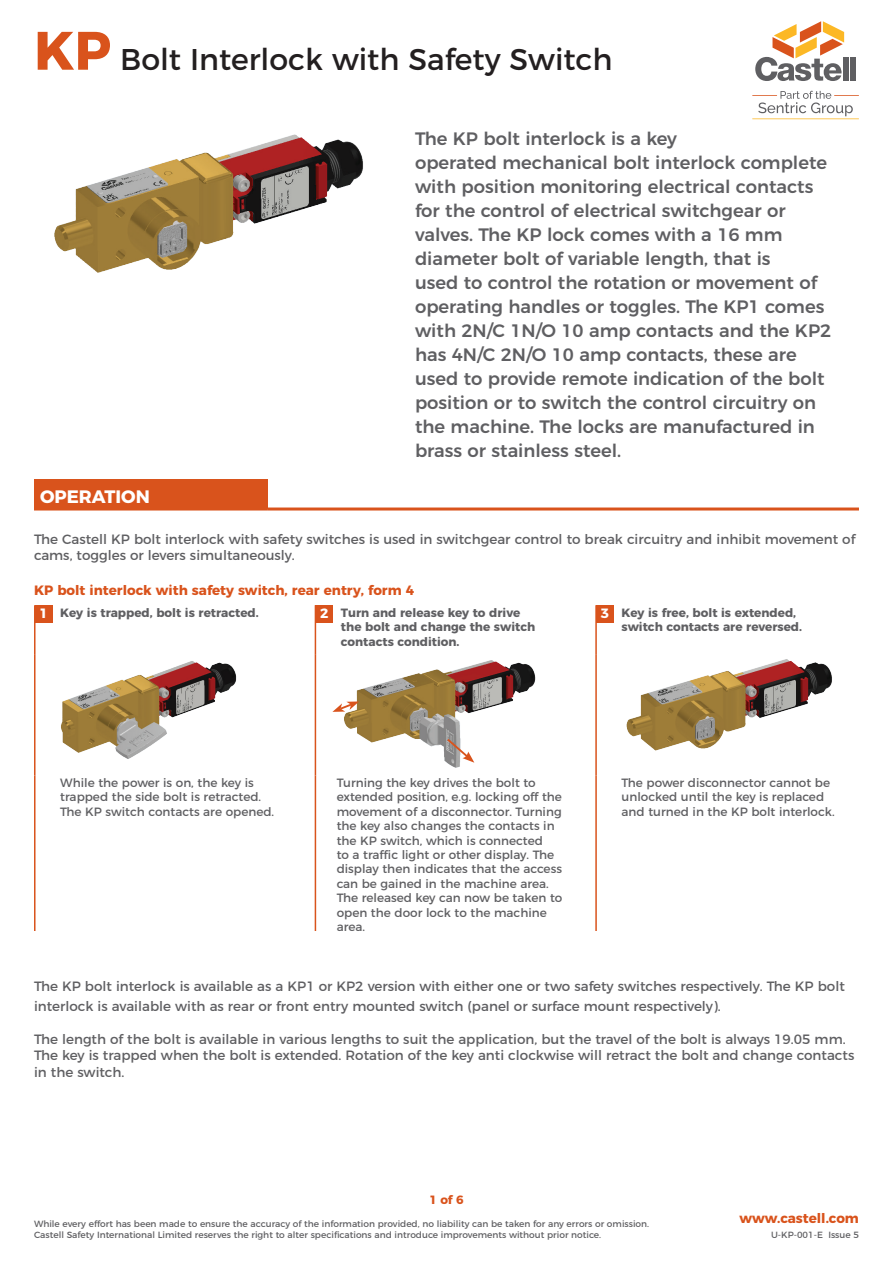
<style>
.page{position:relative;width:893px;height:1263px;background:#fff}
.page>*{position:absolute;margin:0;border:0;box-sizing:border-box;transform-origin:0 0}
.t1{font:30px "Montserrat";color:#231f20}
.t2{font:500 18px/24px "Montserrat";color:#5f5f62}
.t3{font:700 18px "Montserrat";color:#fff}
.t4{font:13.5px/16.2px "Montserrat";color:#5f5f62}
.t5{font:700 13.5px "Montserrat";color:#d9531c}
.t6{font:12px/14.4px "Montserrat";color:#5f5f62}
.t7{font:700 12px/14.4px "Montserrat";color:#5f5f62}
.t8{font:700 12px "Montserrat";color:#d9531c}
.t9{font:9px/10.8px "Montserrat";color:#5f5f62}
.s1{font-weight:700;font-size:54px;color:#d9531c}
.s2{font-size:13.5px;color:#fff}
</style>
<div class="page">
<img style="left:54px;top:134px;width:309px;height:139px">
<div style="left:34px;top:479px;width:234px;height:30px;background:#d9531c"></div>
<hr style="left:34px;top:507px;width:234px;height:3px;background:#d9531c">
<hr style="left:268px;top:507px;width:591px;height:3px;background:#d9531c">
<hr style="left:34px;top:605px;width:2px;height:49px;background:#d9531c">
<hr style="left:34px;top:654px;width:2px;height:121px;background:#d9531c">
<hr style="left:34px;top:775px;width:2px;height:156px;background:#d9531c">
<hr style="left:315px;top:605px;width:1px;height:49px;background:#d9531c">
<hr style="left:315px;top:654px;width:1px;height:121px;background:#d9531c">
<hr style="left:315px;top:775px;width:1px;height:156px;background:#d9531c">
<hr style="left:595px;top:605px;width:2px;height:49px;background:#d9531c">
<hr style="left:595px;top:654px;width:2px;height:121px;background:#d9531c">
<hr style="left:595px;top:775px;width:2px;height:156px;background:#d9531c">
<div style="left:35px;top:605px;width:17px;height:17px;background:#d9531c"></div>
<div style="left:316px;top:605px;width:17px;height:17px;background:#d9531c"></div>
<div style="left:596px;top:605px;width:17px;height:17px;background:#d9531c"></div>
<img style="left:61px;top:661px;width:176px;height:98px">
<img style="left:344px;top:660px;width:192px;height:108px">
<svg style="left:445px;top:737px;width:29px;height:26px"></svg>
<svg style="left:332px;top:701px;width:27px;height:11px"></svg>
<img style="left:626px;top:659px;width:206px;height:92px">
<svg style="left:755px;top:21px;width:89px;height:60px"></svg>
<div style="left:843px;top:57px;width:5px;height:24px;background:#5f5f62"></div>
<div style="left:850px;top:57px;width:6px;height:23px;background:#5f5f62"></div>
<hr style="left:752px;top:118px;width:107px;height:1px;background:#fcb825">
<svg style="left:752px;top:91px;width:107px;height:25px"></svg>
<h1 class="t1" style="left:34px;top:35px;width:580px"><span class="s1">KP</span> Bolt Interlock with Safety Switch</h1>
<p class="t2" style="left:415px;top:125px;width:418px">The KP bolt interlock is a key<br>operated mechanical bolt interlock complete with position monitoring electrical contacts for the control of electrical switchgear or valves. The KP lock comes with a 16 mm diameter bolt of variable length, that is<br>used to control the rotation or movement of operating handles or toggles. The KP1 comes with 2N/C 1N/O 10 amp contacts and the KP2 has 4N/C 2N/O 10 amp contacts, these are used to provide remote indication of the bolt position or to switch the control circuitry on the machine. The locks are manufactured in brass or stainless steel.</p>
<h2 class="t3" style="left:40px;top:482px;width:111px">Operation</h2>
<p class="t4" style="left:34px;top:530px;width:823px">The Castell KP bolt interlock with safety switches is used in switchgear control to break circuitry and inhibit movement of cams, toggles or levers simultaneously.</p>
<p class="t5" style="left:34px;top:579px;width:382px">KP bolt interlock with safety switch, rear entry, form 4</p>
<p class="t7" style="left:39px;top:604px;width:221px"><span class="s2">1</span> Key is trapped, bolt is retracted.</p>
<p class="t7" style="left:341px;top:604px;width:196px;text-indent:-21px"><span class="s2">2</span> Turn and release key to drive the bolt and change the switch contacts condition.</p>
<p class="t7" style="left:622px;top:604px;width:182px;text-indent:-21px"><span class="s2">3</span> Key is free, bolt is extended, switch contacts are reversed.</p>
<p class="t6" style="left:60px;top:774px;width:215px">While the power is on, the key is trapped the side bolt is retracted.<br>The KP switch contacts are opened.</p>
<p class="t6" style="left:337px;top:774px;width:227px">Turning the key drives the bolt to extended position, e.g. locking off the movement of a disconnector. Turning the key also changes the contacts in the KP switch, which is connected<br>to a traffic light or other display. The display then indicates that the access can be gained in the machine area.<br>The released key can now be taken to open the door lock to the machine area.</p>
<p class="t6" style="left:622px;top:774px;width:215px">The power disconnector cannot be unlocked until the key is replaced and turned in the KP bolt interlock.</p>
<p class="t4" style="left:34px;top:976px;width:812px;line-height:19.5px">The KP bolt interlock is available as a KP1 or KP2 version with either one or two safety switches respectively. The KP bolt interlock is available with as rear or front entry mounted switch (panel or surface mount respectively).</p>
<p class="t4" style="left:34px;top:1030px;width:822px">The length of the bolt is available in various lengths to suit the application, but the travel of the bolt is always 19.05 mm.<br>The key is trapped when the bolt is extended. Rotation of the key anti clockwise will retract the bolt and change contacts in the switch.</p>
<p class="t8" style="left:429px;top:1190px;width:36px">1 of 6</p>
<p class="t5" style="left:739px;top:1207px;width:121px">www.castell.com</p>
<p class="t9" style="left:34px;top:1217px;width:617px">While every effort has been made to ensure the accuracy of the information provided, no liability can be taken for any errors or omission.<br>Castell Safety International Limited reserves the right to alter specifications and introduce improvements without prior notice.</p>
<p class="t9" style="left:771px;top:1228px;width:89px">U-KP-001-E Issue 5</p>
</div>
